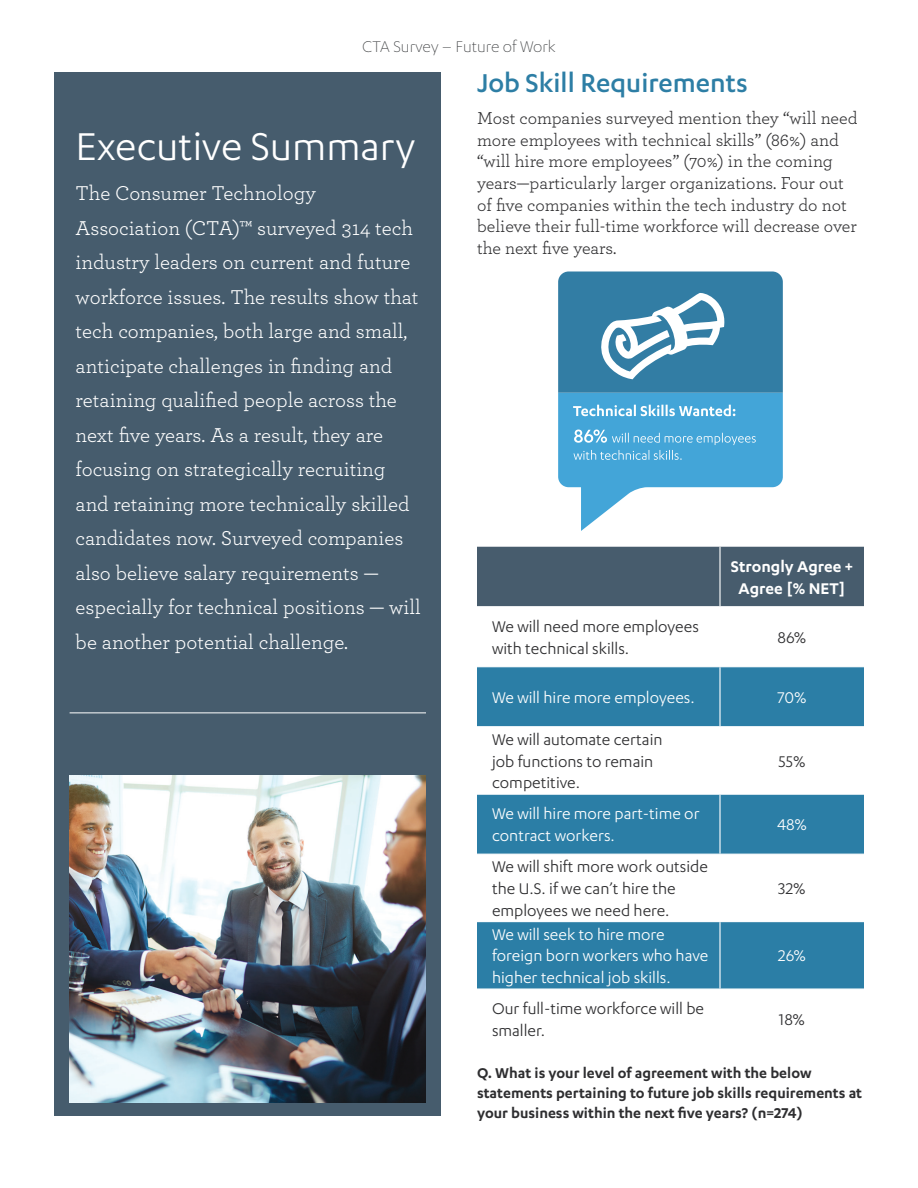
<style>
.page{position:relative;width:918px;height:1188px;background:#fff}
.page>*{position:absolute;margin:0;border:0;box-sizing:border-box;transform-origin:0 0}
.t1{font:45px "Karbon";color:#fff}
.t2{font:500 30px "Karbon";color:#2d7ea5}
.t3{font:21px/34.5px "Archer";color:#fff}
.t4{font:18px/21.6px "Archer";color:#2e2e30}
.t5{font:18px/21.6px "Karbon";color:#2e2e30}
.t6{font:18px/21.6px "Karbon";color:#fff}
.t7{font:600 18px/21.6px "Karbon";color:#fff;text-align:center}
.t8{font:300 18px "Karbon";color:#3b3d3f}
.t9{font:600 16.5px/19.8px "Karbon";color:#2e2e30}
</style>
<div class="page">
<div style="left:54px;top:72px;width:387px;height:1044px;background:#465c6d"></div>
<div style="left:477px;top:547px;width:387px;height:59px;background:#475c6d"></div>
<svg style="left:477px;top:667px;width:387px;height:321px;fill:#2b7ea6"></svg>
<hr style="left:719px;top:547px;width:2px;height:59px;background:#fff">
<hr style="left:719px;top:667px;width:2px;height:59px;background:#fff">
<hr style="left:477px;top:726px;width:243px;height:1px;background:#fff">
<hr style="left:720px;top:726px;width:144px;height:1px;background:#fff">
<hr style="left:719px;top:727px;width:2px;height:67px;background:#fff">
<hr style="left:477px;top:794px;width:243px;height:1px;background:#fff">
<hr style="left:720px;top:794px;width:144px;height:1px;background:#fff">
<hr style="left:719px;top:795px;width:2px;height:59px;background:#fff">
<hr style="left:477px;top:854px;width:243px;height:1px;background:#fff">
<hr style="left:720px;top:854px;width:144px;height:1px;background:#fff">
<hr style="left:719px;top:855px;width:2px;height:66px;background:#fff">
<hr style="left:477px;top:921px;width:243px;height:1px;background:#fff">
<hr style="left:720px;top:921px;width:144px;height:1px;background:#fff">
<hr style="left:719px;top:922px;width:2px;height:66px;background:#fff">
<svg style="left:558px;top:272px;width:225px;height:259px"></svg>
<hr style="left:70px;top:712px;width:356px;height:1px;background:#fff">
<img style="left:70px;top:776px;width:356px;height:326px">
<p class="t8" style="left:362px;top:37px;width:195px">CTA Survey – Future of Work</p>
<h1 class="t1" style="left:76px;top:121px;width:341px">Executive Summary</h1>
<p class="t3" style="left:76px;top:175px;width:347px">The Consumer Technology Association (CTA)™ surveyed 314 tech industry leaders on current and future workforce issues. The results show that tech companies, both large and small, anticipate challenges in finding and retaining qualified people across the next five years. As a result, they are focusing on strategically recruiting and retaining more technically skilled candidates now. Surveyed companies also believe salary requirements — especially for technical positions — will be another potential challenge.</p>
<h2 class="t2" style="left:477px;top:66px;width:272px">Job Skill Requirements</h2>
<p class="t4" style="left:477px;top:107px;width:382px">Most companies surveyed mention they “will need more employees with technical skills” (86%) and “will hire more employees” (70%) in the coming years—particularly larger organizations. Four out of five companies within the tech industry do not believe their full-time workforce will decrease over the next five years.</p>
<p class="t5" style="left:492px;top:615px;width:209px">We will need more employees with technical skills.</p>
<p class="t7" style="left:731px;top:555px;width:124px">Strongly Agree +<br>Agree [% NET]</p>
<p class="t5" style="left:778px;top:626px;width:30px">86%</p>
<p class="t6" style="left:492px;top:686px;width:204px">We will hire more employees.</p>
<p class="t6" style="left:778px;top:686px;width:31px">70%</p>
<p class="t5" style="left:492px;top:728px;width:172px">We will automate certain job functions to remain competitive.</p>
<p class="t5" style="left:779px;top:750px;width:28px">55%</p>
<p class="t6" style="left:492px;top:803px;width:209px">We will hire more part-time or contract workers.</p>
<p class="t5" style="left:492px;top:856px;width:217px">We will shift more work outside the U.S. if we can’t hire the employees we need here.</p>
<p class="t6" style="left:492px;top:923px;width:218px">We will seek to hire more foreign born workers who have higher technical job skills.</p>
<p class="t5" style="left:492px;top:998px;width:214px">Our full-time workforce will be smaller.</p>
<p class="t6" style="left:777px;top:814px;width:31px">48%</p>
<p class="t5" style="left:778px;top:877px;width:29px">32%</p>
<p class="t6" style="left:778px;top:945px;width:29px">26%</p>
<p class="t5" style="left:779px;top:1008px;width:28px">18%</p>
<p class="t9" style="left:477px;top:1063px;width:387px">Q. What is your level of agreement with the below statements pertaining to future job skills requirements at your business within the next five years? (n=274)</p>
</div>
